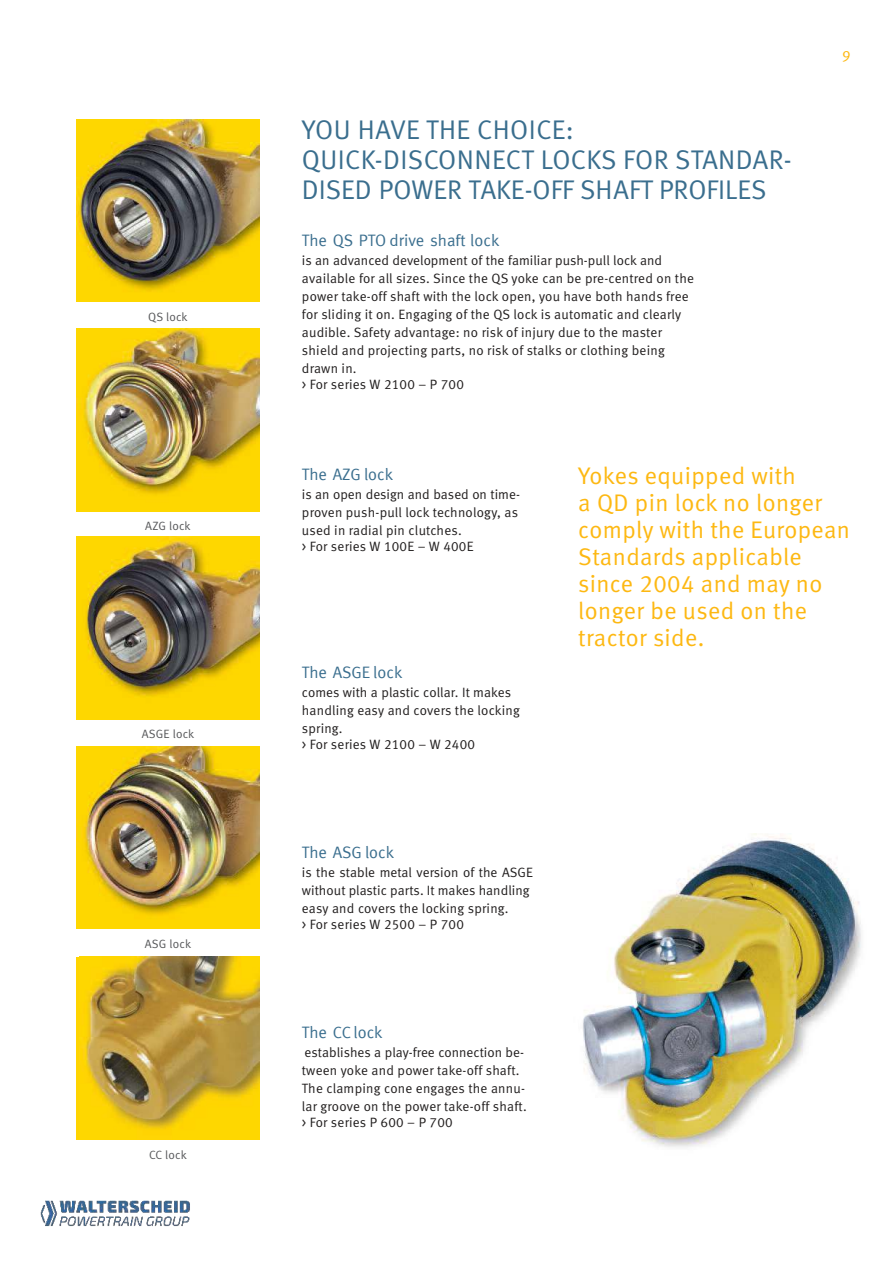
<style>
.page{position:relative;width:893px;height:1263px;background:#fff}
.page>*{position:absolute;margin:0;border:0;box-sizing:border-box;transform-origin:0 0}
.t1{font:27px/30px "Meta Normal LF";letter-spacing:.005em;color:#3a6e8e}
.t2{font:24px/27px "Meta Normal LF";letter-spacing:.015em;color:#fdb812}
.t3{font:16.5px "Meta Normal LF";color:#3a6e8e}
.t4{font:15px "Meta Normal LF";color:#fdb812}
.t5{font:13.5px/18px "Meta Normal LF";letter-spacing:.01em;color:#221f1f}
.t6{font:12px "Meta Normal LF";letter-spacing:.015em;color:#57585a}
</style>
<div class="page">
<img style="left:583px;top:833px;width:278px;height:314px">
<img style="left:77px;top:329px;width:182px;height:182px">
<img style="left:77px;top:536px;width:182px;height:183px">
<img style="left:77px;top:746px;width:182px;height:183px">
<img style="left:77px;top:119px;width:182px;height:183px">
<img style="left:80px;top:957px;width:179px;height:183px">
<img style="left:40px;top:1200px;width:150px;height:27px">
<p class="t6" style="left:148px;top:312px;width:41px">QS lock</p>
<p class="t6" style="left:145px;top:521px;width:47px">AZG lock</p>
<p class="t6" style="left:142px;top:729px;width:54px">ASGE lock</p>
<p class="t6" style="left:145px;top:938px;width:48px">ASG lock</p>
<p class="t6" style="left:149px;top:1149px;width:39px">CC lock</p>
<h1 class="t1" style="left:302px;top:116px;width:491px">YOU HAVE THE CHOICE:<br>QUICK-DISCONNECT LOCKS FOR STANDAR-<br>DISED POWER TAKE-OFF SHAFT PROFILES</h1>
<p class="t3" style="left:302px;top:231px;width:199px">The QS PTO drive shaft lock</p>
<p class="t5" style="left:302px;top:252px;width:394px">is an advanced development of the familiar push-pull lock and available for all sizes. Since the QS yoke can be pre-centred on the power take-off shaft with the lock open, you have both hands free for sliding it on. Engaging of the QS lock is automatic and clearly audible. Safety advantage: no risk of injury due to the master shield and projecting parts, no risk of stalks or clothing being drawn in.</p>
<p class="t5" style="left:302px;top:376px;width:163px">&gt; For series W 2100 – P 700</p>
<p class="t4" style="left:842px;top:49px;width:10px">9</p>
<p class="t3" style="left:302px;top:465px;width:93px">The AZG lock</p>
<p class="t5" style="left:302px;top:486px;width:220px">is an open design and based on time&shy;proven push-pull lock technology, as used in radial pin clutches.</p>
<p class="t5" style="left:302px;top:538px;width:173px">&gt; For series W 100E – W 400E</p>
<p class="t3" style="left:302px;top:663px;width:102px">The ASGE lock</p>
<p class="t5" style="left:302px;top:684px;width:219px">comes with a plastic collar. It makes handling easy and covers the locking spring.</p>
<p class="t5" style="left:302px;top:736px;width:175px">&gt; For series W 2100 – W 2400</p>
<p class="t3" style="left:302px;top:843px;width:94px">The ASG lock</p>
<p class="t5" style="left:302px;top:864px;width:232px">is the stable metal version of the ASGE without plastic parts. It makes handling easy and covers the locking spring.</p>
<p class="t5" style="left:302px;top:916px;width:163px">&gt; For series W 2500 – P 700</p>
<p class="t3" style="left:302px;top:1023px;width:82px">The CC lock</p>
<p class="t5" style="left:302px;top:1044px;width:226px">establishes a play-free connection be&shy;tween yoke and power take-off shaft.<br>The clamping cone engages the annu&shy;lar groove on the power take-off shaft.</p>
<p class="t5" style="left:302px;top:1114px;width:152px">&gt; For series P 600 – P 700</p>
<h2 class="t2" style="left:578px;top:463px;width:273px">Yokes equipped with<br>a QD pin lock no longer comply with the European<br>Standards applicable since 2004 and may no longer be used on the tractor side.</h2>
</div>
